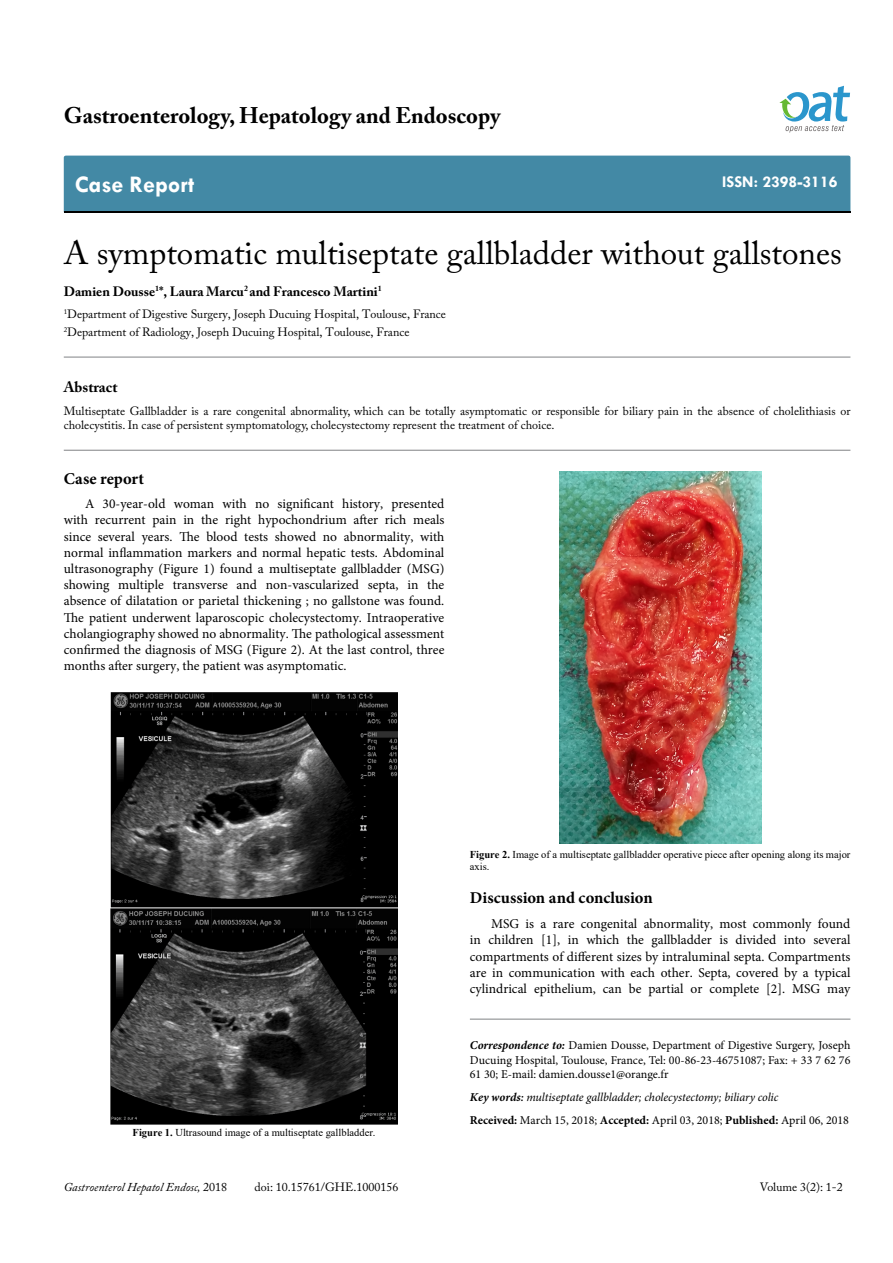
<style>
.page{position:relative;width:893px;height:1263px;background:#fff}
.page>*{position:absolute;margin:0;border:0;box-sizing:border-box;transform-origin:0 0}
.t1{font:33px "Adobe Caslon Pro";color:#000}
.t2{font:700 24px "Tw Cen";color:#fff}
.t3{font:700 22.5px "Adobe Caslon Pro";color:#000}
.t4{font:700 16.5px "Minion Pro";color:#000}
.t5{font:700 16.5px "Tw Cen";color:#fff}
.t6{font:700 15px "Adobe Caslon Pro";color:#000}
.t7{font:13.5px/16.2px "Minion Pro";color:#000;text-align:justify}
.t8{font:700 13.5px "Adobe Caslon Pro";color:#000}
.t9{font:12px/18px "Adobe Caslon Pro";color:#000}
.t10{font:12px/14.4px "Minion Pro";color:#000;text-align:justify}
.t11{font:italic 12px/23px "Minion Pro";letter-spacing:-.005em;color:#000}
.t12{font:italic 12px "Adobe Caslon Pro";color:#000}
.t13{font:10.5px/12.6px "Times New Roman";color:#000}
.s1{font-weight:700}
.s2{font-weight:700;font-style:italic}
.s3{font-weight:600}
.s4{font-weight:700;font-style:normal}
.s5{font-style:normal}
</style>
<div class="page">
<div style="left:64px;top:156px;width:786px;height:56px;background:#4389a5"></div>
<svg style="left:779px;top:86px;width:71px;height:47px"></svg>
<hr style="left:64px;top:450px;width:786px;height:1px;background:#808285">
<hr style="left:64px;top:357px;width:786px;height:1px;background:#808285">
<hr style="left:470px;top:1019px;width:380px;height:1px;background:#808285">
<img style="left:110px;top:692px;width:288px;height:433px">
<img style="left:559px;top:471px;width:202px;height:373px">
<h3 class="t3" style="left:64px;top:102px;width:438px">Gastroenterology, Hepatology and Endoscopy</h3>
<h2 class="t2" style="left:75px;top:170px;width:121px">Case Report</h2>
<p class="t5" style="left:722px;top:172px;width:117px">ISSN: 2398-3116</p>
<h1 class="t1" style="left:64px;top:233px;width:780px">A symptomatic multiseptate gallbladder without gallstones</h1>
<p class="t8" style="left:64px;top:283px;width:320px">Damien Dousse<sup>1</sup>*, Laura Marcu<sup>2</sup> and Francesco Martini<sup>1</sup></p>
<p class="t9" style="left:64px;top:305px;width:384px"><sup>1</sup>Department of Digestive Surgery, Joseph Ducuing Hospital, Toulouse, France<br><sup>2</sup>Department of Radiology, Joseph Ducuing Hospital, Toulouse, France</p>
<p class="t6" style="left:64px;top:378px;width:55px">Abstract</p>
<p class="t9" style="left:64px;top:403px;width:788px;line-height:14.4px">Multiseptate Gallbladder is a rare congenital abnormality, which can be totally asymptomatic or responsible for biliary pain in the absence of cholelithiasis or cholecystitis. In case of persistent symptomatology, cholecystectomy represent the treatment of choice.</p>
<p class="t4" style="left:64px;top:467px;width:82px">Case report</p>
<p class="t7" style="left:64px;top:496px;width:382px;text-indent:21px">A 30-year-old woman with no significant history, presented with recurrent pain in the right hypochondrium after rich meals since several years. The blood tests showed no abnormality, with normal inflammation markers and normal hepatic tests. Abdominal ultrasonography (Figure 1) found a multiseptate gallbladder (MSG) showing multiple transverse and non-vascularized septa, in the absence of dilatation or parietal thickening ; no gallstone was found.<br>The patient underwent laparoscopic cholecystectomy. Intraoperative cholangiography showed no abnormality. The pathological assessment confirmed the diagnosis of MSG (Figure 2). At the last control, three months after surgery, the patient was asymptomatic.</p>
<p class="t13" style="left:133px;top:1126px;width:244px"><span class="s1">Figure 1.</span> Ultrasound image of a multiseptate gallbladder.</p>
<p class="t13" style="left:470px;top:847px;width:382px"><span class="s1">Figure 2.</span> Image of a multiseptate gallbladder operative piece after opening along its major axis.</p>
<p class="t4" style="left:470px;top:886px;width:184px">Discussion and conclusion</p>
<p class="t7" style="left:470px;top:916px;width:382px;text-indent:21px">MSG is a rare congenital abnormality, most commonly found in children [1], in which the gallbladder is divided into several compartments of different sizes by intraluminal septa. Compartments are in communication with each other. Septa, covered by a typical cylindrical epithelium, can be partial or complete [2]. MSG may</p>
<p class="t10" style="left:470px;top:1038px;width:382px"><span class="s2">Correspondence to:</span> Damien Dousse, Department of Digestive Surgery, Joseph Ducuing Hospital, Toulouse, France, Tel: 00-86-23-46751087; Fax: + 33 7 62 76<br>61 30; E-mail: damien.dousse1@orange.fr</p>
<p class="t11" style="left:470px;top:1085px;width:381px"><span class="s1">Key words</span><span class="s3">:</span> multiseptate gallbladder; cholecystectomy; biliary colic<br><span class="s4">Received:</span> <span class="s5">March 15, 2018;</span> <span class="s4">Accepted:</span> <span class="s5">April 03, 2018;</span> <span class="s4">Published:</span> <span class="s5">April 06, 2018</span></p>
<p class="t12" style="left:64px;top:1180px;width:165px">Gastroenterol Hepatol Endosc, <span class="s5">2018</span></p>
<p class="t9" style="left:255px;top:1178px;width:145px">doi: 10.15761/GHE.1000156</p>
<p class="t9" style="left:760px;top:1178px;width:84px">Volume 3(2): 1-2</p>
</div>
